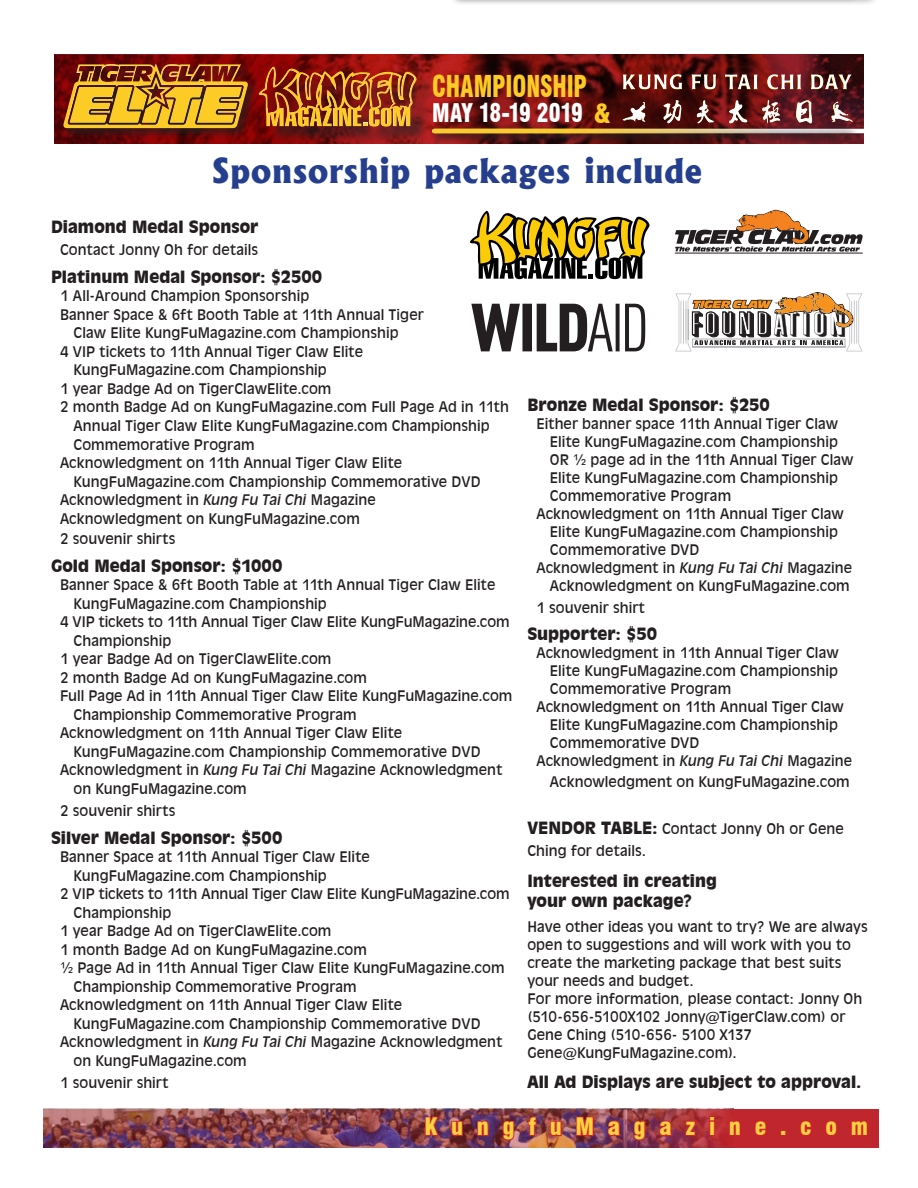
<style>
.page{position:relative;width:918px;height:1188px;background:#fff}
.page>*{position:absolute;margin:0;border:0;box-sizing:border-box;transform-origin:0 0}
.t1{font:800 33px "Albertus";letter-spacing:.03em;color:#253f8e}
.t2{font:900 condensed 29.4px "Swiss 721 BT";letter-spacing:-.005em;color:#fdcb25;scale:.8 1}
.t3{font:900 condensed 25.2px "Swiss 721 BT";letter-spacing:-.035em;color:#fff;scale:.88 1}
.t4{font:900 condensed 23.55px "Swiss 721 BT";letter-spacing:.58em;color:#fdd13f}
.t5{font:900 16.5px/19.5px "Incised 901 BT";color:#231f20}
.t6{font:14.25px/18px "Incised 901 BT";letter-spacing:.005em;color:#231f20}
.s1{font-size:25.8px;color:#fdcb25}
.s2{font-style:italic}
.s3{font-weight:900;font-size:16.5px}
</style>
<div class="page">
<img style="left:456px;top:55px;width:408px;height:69px">
<div style="left:449px;top:0;width:431px;height:6px;background:#f9f9f9"></div>
<svg style="left:54px;top:55px;width:402px;height:89px;background:#840b09"></svg>
<svg style="left:61px;top:62px;width:197px;height:77px;background:#610a0a"></svg>
<svg style="left:63px;top:63px;width:185px;height:65px;background:#b67d20"></svg>
<div style="left:261px;top:69px;width:174px;height:76px;background:#231f20;opacity:.75"></div>
<img style="left:259px;top:66px;width:158px;height:61px">
<img style="left:44px;top:1109px;width:522px;height:39px">
<img style="left:566px;top:1109px;width:313px;height:39px">
<svg style="left:424px;top:1116px;width:16px;height:21px"></svg>
<svg style="left:450px;top:1120px;width:14px;height:18px"></svg>
<svg style="left:476px;top:1119px;width:14px;height:18px"></svg>
<svg style="left:502px;top:1119px;width:14px;height:23px"></svg>
<svg style="left:527px;top:1115px;width:10px;height:22px"></svg>
<svg style="left:549px;top:1120px;width:14px;height:18px"></svg>
<svg style="left:575px;top:1108px;width:20px;height:35px"></svg>
<svg style="left:606px;top:1119px;width:16px;height:19px"></svg>
<svg style="left:633px;top:1119px;width:14px;height:23px"></svg>
<svg style="left:658px;top:1119px;width:16px;height:19px"></svg>
<svg style="left:684px;top:1120px;width:13px;height:17px"></svg>
<svg style="left:709px;top:1116px;width:6px;height:5px"></svg>
<div style="left:709px;top:1121px;width:6px;height:15px;border:2px solid #d1232a"></div>
<svg style="left:728px;top:1119px;width:14px;height:18px"></svg>
<svg style="left:753px;top:1119px;width:15px;height:19px"></svg>
<svg style="left:780px;top:1130px;width:6px;height:6px"></svg>
<svg style="left:799px;top:1119px;width:14px;height:19px"></svg>
<svg style="left:824px;top:1119px;width:14px;height:18px"></svg>
<svg style="left:850px;top:1119px;width:19px;height:18px"></svg>
<img style="left:623px;top:74px;width:230px;height:50px">
<hr style="left:449px;top:0;width:414px;height:3px;background:#231f20;opacity:.75">
<div style="left:427px;top:124px;width:434px;height:21px;background:#231f20;opacity:.75"></div>
<svg style="left:434px;top:129px;width:413px;height:4px;background:#e8cb6a"></svg>
<svg style="left:470px;top:210px;width:180px;height:69px"></svg>
<svg style="left:675px;top:210px;width:188px;height:42px"></svg>
<hr style="left:675px;top:253px;width:187px;height:1px;background:#231f20">
<svg style="left:675px;top:292px;width:188px;height:59px"></svg>
<svg style="left:471px;top:304px;width:49px;height:47px"></svg>
<div style="left:522px;top:304px;width:10px;height:47px;background:#231f20"></div>
<svg style="left:537px;top:304px;width:76px;height:47px"></svg>
<svg style="left:616px;top:304px;width:4px;height:47px"></svg>
<svg style="left:625px;top:304px;width:20px;height:47px"></svg>
<h2 class="t2" style="left:432px;top:69px;width:195px">CHAMPIONSHIP</h2>
<h3 class="t3" style="left:432px;top:98px;width:204px">MAY 18-19 2019 <span class="s1">&amp;</span></h3>
<p class="t1" style="left:212px;top:150px;width:492px">Sponsorship packages include</p>
<p class="t5" style="left:51px;top:217px;width:209px">Diamond Medal Sponsor</p>
<p class="t6" style="left:60px;top:241px;width:200px">Contact Jonny Oh for details</p>
<p class="t5" style="left:51px;top:267px;width:273px">Platinum Medal Sponsor: $2500</p>
<p class="t6" style="left:60px;top:287px;width:251px">1 All-Around Champion Sponsorship</p>
<p class="t6" style="left:73px;top:305px;width:352px;line-height:18.6px;text-indent:-13px">Banner Space &amp; 6ft Booth Table at 11th Annual Tiger<br>Claw Elite KungFuMagazine.com Championship</p>
<p class="t6" style="left:73px;top:342px;width:291px;line-height:18.6px;text-indent:-13px">4 VIP tickets to 11th Annual Tiger Claw Elite<br>KungFuMagazine.com Championship</p>
<p class="t6" style="left:60px;top:380px;width:273px">1 year Badge Ad on TigerClawElite.com</p>
<p class="t6" style="left:73px;top:398px;width:437px;line-height:18.6px;text-indent:-13px">2 month Badge Ad on KungFuMagazine.com Full Page Ad in 11th<br>Annual Tiger Claw Elite KungFuMagazine.com Championship<br>Commemorative Program</p>
<p class="t6" style="left:73px;top:454px;width:409px;line-height:18.6px;text-indent:-13px">Acknowledgment on 11th Annual Tiger Claw Elite<br>KungFuMagazine.com Championship Commemorative DVD</p>
<p class="t6" style="left:60px;top:491px;width:317px">Acknowledgment in <span class="s2">Kung Fu Tai Chi</span> Magazine</p>
<p class="t6" style="left:60px;top:510px;width:301px">Acknowledgment on KungFuMagazine.com</p>
<p class="t6" style="left:60px;top:530px;width:117px">2 souvenir shirts</p>
<p class="t5" style="left:51px;top:556px;width:233px">Gold Medal Sponsor: $1000</p>
<p class="t6" style="left:73px;top:576px;width:423px;line-height:18.6px;text-indent:-13px">Banner Space &amp; 6ft Booth Table at 11th Annual Tiger Claw Elite<br>KungFuMagazine.com Championship</p>
<p class="t6" style="left:73px;top:613px;width:438px;line-height:18.6px;text-indent:-13px">4 VIP tickets to 11th Annual Tiger Claw Elite KungFuMagazine.com<br>Championship</p>
<p class="t6" style="left:60px;top:650px;width:273px">1 year Badge Ad on TigerClawElite.com</p>
<p class="t6" style="left:60px;top:669px;width:309px">2 month Badge Ad on KungFuMagazine.com</p>
<p class="t6" style="left:73px;top:687px;width:440px;line-height:18.6px;text-indent:-13px">Full Page Ad in 11th Annual Tiger Claw Elite KungFuMagazine.com<br>Championship Commemorative Program</p>
<p class="t6" style="left:73px;top:724px;width:409px;line-height:18.6px;text-indent:-13px">Acknowledgment on 11th Annual Tiger Claw Elite<br>KungFuMagazine.com Championship Commemorative DVD</p>
<p class="t6" style="left:73px;top:761px;width:430px;line-height:18.6px;text-indent:-13px">Acknowledgment in <span class="s2">Kung Fu Tai Chi</span> Magazine Acknowledgment on KungFuMagazine.com</p>
<p class="t6" style="left:60px;top:802px;width:117px">2 souvenir shirts</p>
<p class="t5" style="left:51px;top:828px;width:233px">Silver Medal Sponsor: $500</p>
<p class="t6" style="left:73px;top:848px;width:298px;line-height:18.6px;text-indent:-13px">Banner Space at 11th Annual Tiger Claw Elite<br>KungFuMagazine.com Championship</p>
<p class="t6" style="left:73px;top:885px;width:438px;line-height:18.6px;text-indent:-13px">2 VIP tickets to 11th Annual Tiger Claw Elite KungFuMagazine.com<br>Championship</p>
<p class="t6" style="left:60px;top:922px;width:273px">1 year Badge Ad on TigerClawElite.com</p>
<p class="t6" style="left:60px;top:941px;width:309px">1 month Badge Ad on KungFuMagazine.com</p>
<p class="t6" style="left:73px;top:959px;width:433px;line-height:18.6px;text-indent:-13px">½ Page Ad in 11th Annual Tiger Claw Elite KungFuMagazine.com<br>Championship Commemorative Program</p>
<p class="t6" style="left:73px;top:996px;width:409px;line-height:18.6px;text-indent:-13px">Acknowledgment on 11th Annual Tiger Claw Elite<br>KungFuMagazine.com Championship Commemorative DVD</p>
<p class="t6" style="left:73px;top:1033px;width:430px;line-height:18.6px;text-indent:-13px">Acknowledgment in <span class="s2">Kung Fu Tai Chi</span> Magazine Acknowledgment on KungFuMagazine.com</p>
<p class="t6" style="left:60px;top:1074px;width:110px">1 souvenir shirt</p>
<p class="t5" style="left:527px;top:395px;width:244px">Bronze Medal Sponsor: $250</p>
<p class="t6" style="left:550px;top:415px;width:305px;text-indent:-13px">Either banner space 11th Annual Tiger Claw Elite KungFuMagazine.com Championship OR ½ page ad in the 11th Annual Tiger Claw Elite KungFuMagazine.com Championship Commemorative Program</p>
<p class="t6" style="left:550px;top:505px;width:296px;text-indent:-13px">Acknowledgment on 11th Annual Tiger Claw<br>Elite KungFuMagazine.com Championship<br>Commemorative DVD</p>
<p class="t6" style="left:536px;top:559px;width:317px;text-align:right">Acknowledgment in <span class="s2">Kung Fu Tai Chi</span> Magazine<br>Acknowledgment on KungFuMagazine.com</p>
<p class="t6" style="left:536px;top:598px;width:110px">1 souvenir shirt</p>
<p class="t5" style="left:527px;top:624px;width:131px">Supporter: $50</p>
<p class="t6" style="left:550px;top:643px;width:290px;text-align:justify;text-indent:-13px">Acknowledgment in 11th Annual Tiger Claw Elite KungFuMagazine.com Championship Commemorative Program</p>
<p class="t6" style="left:550px;top:697px;width:296px;text-indent:-13px">Acknowledgment on 11th Annual Tiger Claw<br>Elite KungFuMagazine.com Championship<br>Commemorative DVD</p>
<p class="t6" style="left:536px;top:750px;width:317px;line-height:21.6px;text-align:right">Acknowledgment in <span class="s2">Kung Fu Tai Chi</span> Magazine<br>Acknowledgment on KungFuMagazine.com</p>
<p class="t6" style="left:527px;top:818px;width:318px;line-height:21.6px"><span class="s3">VENDOR TABLE:</span> Contact Jonny Oh or Gene<br>Ching for details.</p>
<p class="t5" style="left:527px;top:871px;width:191px">Interested in creating your own package?</p>
<p class="t6" style="left:527px;top:918px;width:342px">Have other ideas you want to try? We are always open to suggestions and will work with you to create the marketing package that best suits your needs and budget.<br>For more information, please contact: Jonny Oh (510-656-5100X102 Jonny@TigerClaw.com) or Gene Ching (510-656- 5100 X137<br>Gene@KungFuMagazine.com).</p>
<p class="t5" style="left:527px;top:1072px;width:335px">All Ad Displays are subject to approval.</p>
<h3 class="t4" style="left:424px;top:1112px;width:445px">KungfuMagazine.com</h3>
</div>
